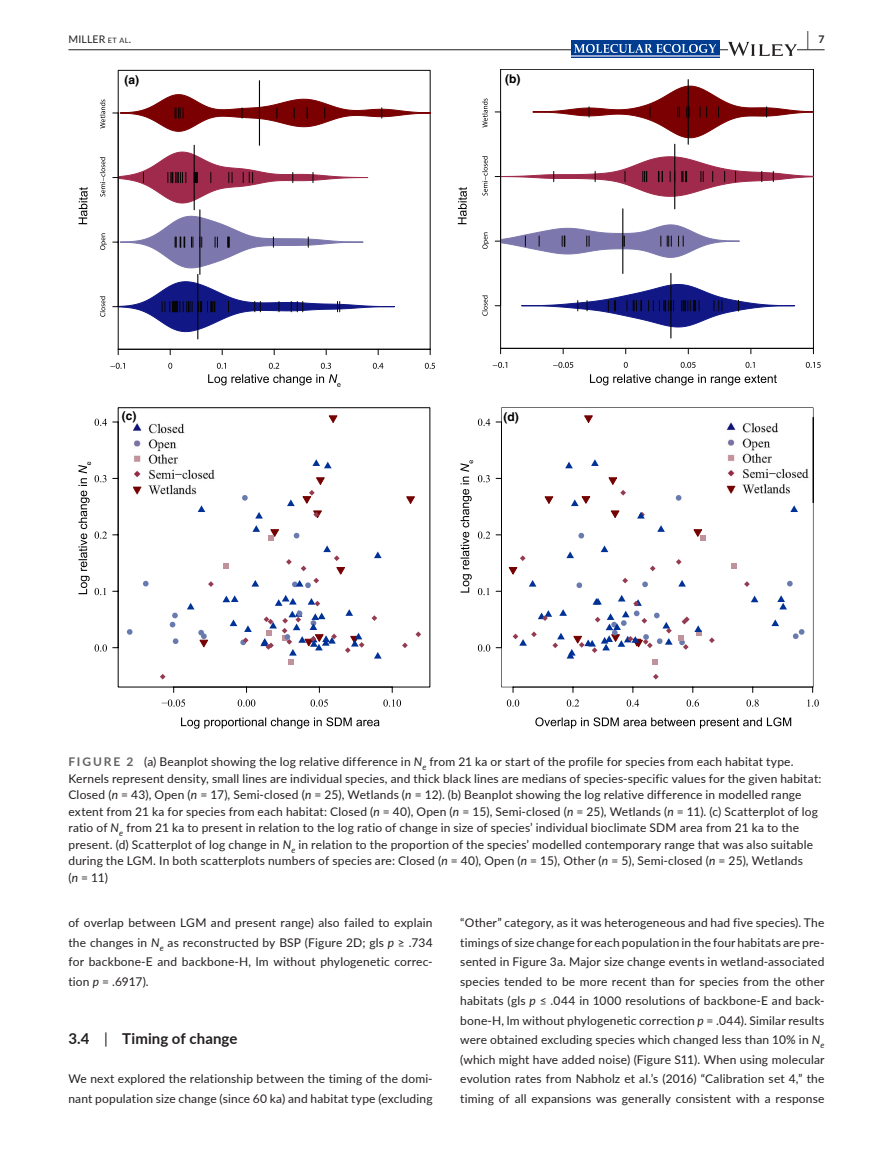
<style>
.page{position:relative;width:893px;height:1174px;background:#fff}
.page>*{position:absolute;margin:0;border:0;box-sizing:border-box;transform-origin:0 0}
.t1{font:700 19.5px "Lato";color:#231f20;scale:.43 1}
.t2{font:700 15px "Lato";letter-spacing:.005em;color:#231f20}
.t3{font:12px/19.5px "Lato";letter-spacing:.015em;color:#231f20;text-align:justify}
.t4{font:700 12px "Helvetica";color:#000}
.t5{font:10.5px "Lato";letter-spacing:.015em;color:#231f20}
.s1{font-size:7.35px}
.s2{font-weight:700;color:#636366}
.s3{font-style:italic}
.s4{font-weight:400}
</style>
<div class="page">
<hr style="left:68px;top:49px;width:756px;height:1px;background:#231f20">
<div style="left:571px;top:41px;width:149px;height:17px;background:#003d91"></div>
<img style="left:575px;top:44px;width:141px;height:8px">
<hr style="left:571px;top:55px;width:149px;height:2px;background:#96a6d0">
<svg style="left:728px;top:42px;width:69px;height:14px"></svg>
<img style="left:134px;top:417px;width:680px;height:85px">
<svg style="left:402px;top:642px;width:6px;height:6px"></svg>
<svg style="left:160px;top:674px;width:6px;height:5px"></svg>
<svg style="left:415px;top:631px;width:6px;height:6px"></svg>
<svg style="left:223px;top:563px;width:6px;height:5px"></svg>
<svg style="left:374px;top:652px;width:8px;height:6px"></svg>
<svg style="left:336px;top:567px;width:9px;height:8px"></svg>
<svg style="left:242px;top:495px;width:6px;height:5px"></svg>
<svg style="left:345px;top:609px;width:8px;height:7px"></svg>
<svg style="left:287px;top:499px;width:8px;height:7px"></svg>
<svg style="left:127px;top:629px;width:6px;height:6px"></svg>
<svg style="left:143px;top:581px;width:6px;height:5px"></svg>
<svg style="left:406px;top:496px;width:9px;height:8px"></svg>
<svg style="left:313px;top:510px;width:9px;height:8px"></svg>
<svg style="left:268px;top:529px;width:11px;height:12px"></svg>
<svg style="left:187px;top:603px;width:8px;height:6px"></svg>
<svg style="left:301px;top:565px;width:5px;height:6px"></svg>
<svg style="left:286px;top:559px;width:6px;height:6px"></svg>
<svg style="left:294px;top:533px;width:5px;height:5px"></svg>
<svg style="left:292px;top:578px;width:27px;height:10px"></svg>
<svg style="left:198px;top:505px;width:7px;height:7px"></svg>
<svg style="left:345px;top:633px;width:19px;height:20px"></svg>
<svg style="left:170px;top:612px;width:8px;height:15px"></svg>
<svg style="left:173px;top:638px;width:5px;height:6px"></svg>
<svg style="left:374px;top:551px;width:8px;height:7px"></svg>
<svg style="left:252px;top:525px;width:8px;height:7px"></svg>
<svg style="left:198px;top:630px;width:10px;height:17px"></svg>
<svg style="left:255px;top:512px;width:8px;height:6px"></svg>
<svg style="left:328px;top:415px;width:10px;height:8px"></svg>
<svg style="left:312px;top:459px;width:20px;height:9px"></svg>
<svg style="left:323px;top:545px;width:17px;height:16px"></svg>
<svg style="left:222px;top:595px;width:17px;height:7px"></svg>
<svg style="left:302px;top:477px;width:23px;height:27px"></svg>
<svg style="left:208px;top:581px;width:6px;height:6px"></svg>
<svg style="left:252px;top:580px;width:7px;height:6px"></svg>
<svg style="left:230px;top:619px;width:22px;height:26px"></svg>
<svg style="left:260px;top:595px;width:77px;height:69px"></svg>
<svg style="left:372px;top:615px;width:5px;height:6px"></svg>
<svg style="left:162px;top:699px;width:23px;height:7px"></svg>
<svg style="left:238px;top:699px;width:17px;height:7px"></svg>
<svg style="left:311px;top:699px;width:17px;height:7px"></svg>
<svg style="left:383px;top:699px;width:18px;height:7px"></svg>
<svg style="left:95px;top:644px;width:12px;height:7px"></svg>
<svg style="left:95px;top:418px;width:12px;height:8px"></svg>
<div style="left:118px;top:407px;width:312px;height:280px;border:1px solid #000"></div>
<svg style="left:507px;top:699px;width:12px;height:7px"></svg>
<svg style="left:567px;top:699px;width:12px;height:7px"></svg>
<svg style="left:627px;top:699px;width:12px;height:7px"></svg>
<svg style="left:687px;top:699px;width:12px;height:7px"></svg>
<svg style="left:746px;top:699px;width:13px;height:7px"></svg>
<svg style="left:807px;top:699px;width:12px;height:7px"></svg>
<svg style="left:478px;top:644px;width:12px;height:7px"></svg>
<svg style="left:478px;top:418px;width:12px;height:8px"></svg>
<svg style="left:501px;top:407px;width:312px;height:280px"></svg>
<div style="left:118px;top:70px;width:312px;height:279px;border:1px solid #070606"></div>
<hr style="left:259px;top:81px;width:1px;height:64px;background:#070606">
<hr style="left:194px;top:145px;width:1px;height:65px;background:#070606">
<hr style="left:199px;top:210px;width:1px;height:64px;background:#070606">
<hr style="left:197px;top:274px;width:1px;height:65px;background:#070606">
<hr style="left:118px;top:349px;width:312px;height:1px;background:#070606">
<svg style="left:110px;top:363px;width:15px;height:6px"></svg>
<svg style="left:168px;top:363px;width:4px;height:6px"></svg>
<svg style="left:373px;top:363px;width:10px;height:6px"></svg>
<svg style="left:425px;top:363px;width:10px;height:6px"></svg>
<svg style="left:113px;top:94px;width:317px;height:38px"></svg>
<svg style="left:113px;top:151px;width:255px;height:53px"></svg>
<svg style="left:113px;top:216px;width:251px;height:52px"></svg>
<svg style="left:113px;top:281px;width:282px;height:51px"></svg>
<hr style="left:118px;top:113px;width:1px;height:194px;background:#070606">
<svg style="left:100px;top:296px;width:5px;height:21px"></svg>
<svg style="left:100px;top:233px;width:7px;height:17px"></svg>
<svg style="left:100px;top:157px;width:5px;height:40px"></svg>
<svg style="left:100px;top:99px;width:5px;height:29px"></svg>
<hr style="left:688px;top:80px;width:1px;height:64px;background:#070606">
<hr style="left:674px;top:144px;width:1px;height:65px;background:#070606">
<hr style="left:622px;top:209px;width:1px;height:64px;background:#070606">
<hr style="left:670px;top:273px;width:1px;height:65px;background:#070606">
<svg style="left:532px;top:85px;width:281px;height:53px"></svg>
<svg style="left:521px;top:284px;width:274px;height:43px"></svg>
<hr style="left:501px;top:348px;width:312px;height:1px;background:#070606">
<svg style="left:493px;top:362px;width:14px;height:6px"></svg>
<svg style="left:553px;top:362px;width:20px;height:6px"></svg>
<svg style="left:624px;top:362px;width:4px;height:6px"></svg>
<svg style="left:681px;top:362px;width:15px;height:6px"></svg>
<svg style="left:745px;top:362px;width:10px;height:6px"></svg>
<svg style="left:806px;top:362px;width:15px;height:6px"></svg>
<svg style="left:495px;top:156px;width:318px;height:41px"></svg>
<svg style="left:495px;top:224px;width:245px;height:34px"></svg>
<hr style="left:500px;top:112px;width:1px;height:194px;background:#070606">
<svg style="left:482px;top:295px;width:6px;height:21px"></svg>
<svg style="left:482px;top:232px;width:7px;height:17px"></svg>
<svg style="left:482px;top:156px;width:6px;height:40px"></svg>
<svg style="left:482px;top:98px;width:6px;height:29px"></svg>
<svg style="left:590px;top:374px;width:187px;height:17px"></svg>
<svg style="left:208px;top:363px;width:133px;height:27px"></svg>
<svg style="left:458px;top:187px;width:9px;height:37px"></svg>
<svg style="left:78px;top:187px;width:10px;height:37px"></svg>
<svg style="left:78px;top:462px;width:29px;height:134px"></svg>
<div style="left:451px;top:487px;width:19px;height:134px;background:#fff"></div>
<svg style="left:457px;top:460px;width:33px;height:136px"></svg>
<svg style="left:535px;top:717px;width:256px;height:12px"></svg>
<svg style="left:181px;top:717px;width:198px;height:12px"></svg>
<p class="t5" style="left:68px;top:31px;width:64px">MILLER <span class="s1">et al</span>.</p>
<h1 class="t1" style="left:807px;top:25px;width:43px">| <sup>7</sup></h1>
<p class="t4" style="left:125px;top:72px;width:16px">(a)</p>
<p class="t4" style="left:505px;top:71px;width:17px">(b)</p>
<p class="t4" style="left:122px;top:409px;width:16px">(c)</p>
<p class="t4" style="left:504px;top:409px;width:17px">(d)</p>
<p class="t3" style="left:68px;top:753px;width:755px;line-height:16.5px;text-align:left"><span class="s2">FIGURE 2</span> (a) Beanplot showing the log relative difference in <span class="s3">N</span><sub>e</sub> from 21 ka or start of the profile for species from each habitat type.<br>Kernels represent density, small lines are individual species, and thick black lines are medians of species-specific values for the given habitat:<br>Closed (<span class="s3">n</span> = 43), Open (<span class="s3">n</span> = 17), Semi-closed (<span class="s3">n</span> = 25), Wetlands (<span class="s3">n</span> = 12). (b) Beanplot showing the log relative difference in modelled range extent from 21 ka for species from each habitat: Closed (<span class="s3">n</span> = 40), Open (<span class="s3">n</span> = 15), Semi-closed (<span class="s3">n</span> = 25), Wetlands (<span class="s3">n</span> = 11). (c) Scatterplot of log ratio of <span class="s3">N</span><sub>e</sub> from 21 ka to present in relation to the log ratio of change in size of species’ individual bioclimate SDM area from 21 ka to the present. (d) Scatterplot of log change in <span class="s3">N</span><sub>e</sub> in relation to the proportion of the species’ modelled contemporary range that was also suitable during the LGM. In both scatterplots numbers of species are: Closed (<span class="s3">n</span> = 40), Open (<span class="s3">n</span> = 15), Other (<span class="s3">n</span> = 5), Semi-closed (<span class="s3">n</span> = 25), Wetlands<br>(<span class="s3">n</span> = 11)</p>
<p class="t3" style="left:68px;top:912px;width:366px">of overlap between LGM and present range) also failed to explain the changes in <span class="s3">N</span><sub>e</sub> as reconstructed by BSP (Figure 2D; gls <span class="s3">p</span> ≥ .734 for backbone-E and backbone-H, lm without phylogenetic correc&shy;tion <span class="s3">p</span> = .6917).</p>
<p class="t2" style="left:68px;top:1028px;width:171px">3.4 <span class="s4">|</span> Timing of change</p>
<p class="t3" style="left:68px;top:1068px;width:366px">We next explored the relationship between the timing of the domi&shy;nant population size change (since 60 ka) and habitat type (excluding</p>
<p class="t3" style="left:460px;top:912px;width:366px">“Other” category, as it was heterogeneous and had five species). The timings of size change for each population in the four habitats are pre&shy;sented in Figure 3a. Major size change events in wetland-associated species tended to be more recent than for species from the other habitats (gls <span class="s3">p</span> ≤ .044 in 1000 resolutions of backbone-E and back&shy;bone-H, lm without phylogenetic correction <span class="s3">p</span> = .044). Similar results were obtained excluding species which changed less than 10% in <span class="s3">N</span><sub>e </sub>(which might have added noise) (Figure S11). When using molecular evolution rates from Nabholz et al.’s (2016) “Calibration set 4,” the timing of all expansions was generally consistent with a response</p>
</div>
